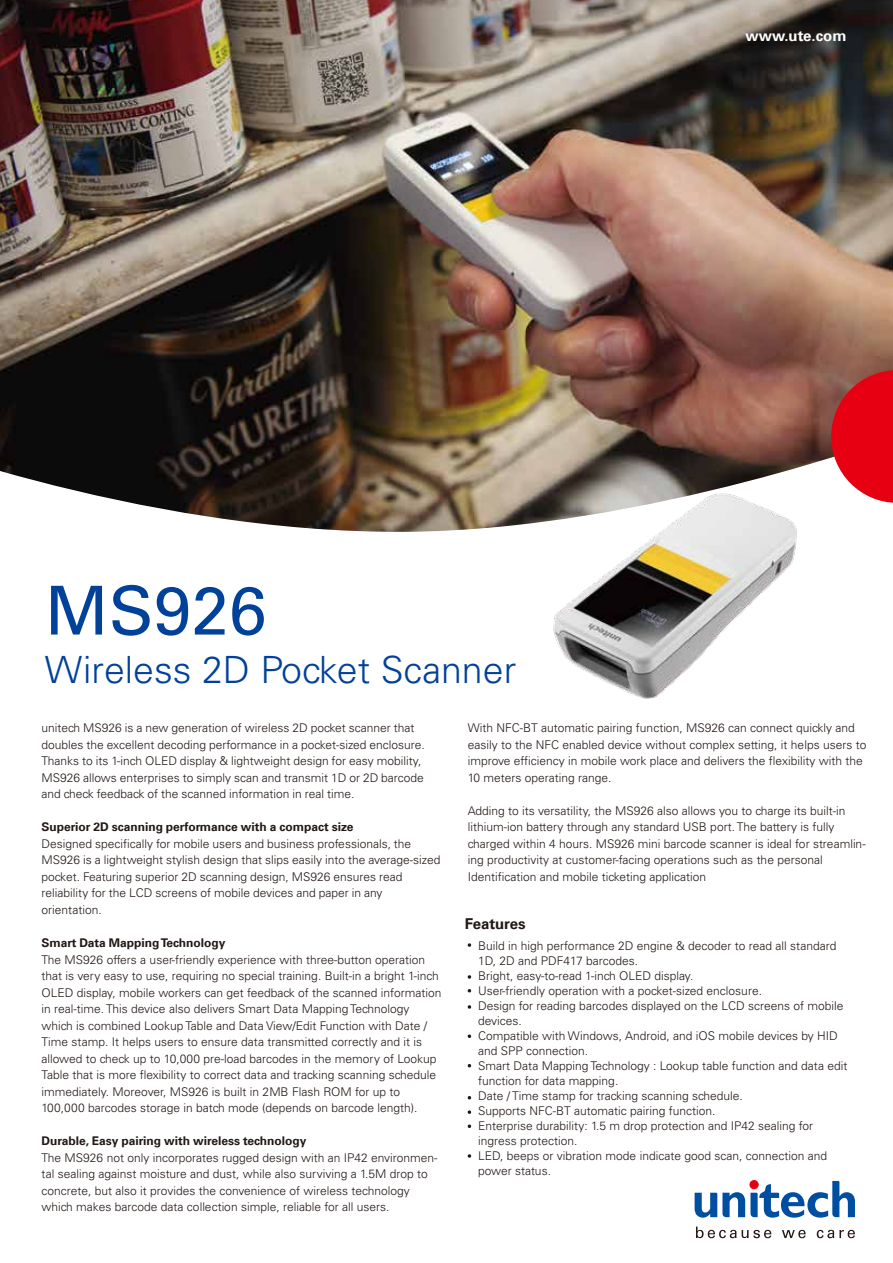
<style>
.page{position:relative;width:893px;height:1263px;background:#fff}
.page>*{position:absolute;margin:0;border:0;box-sizing:border-box;transform-origin:0 0}
.t1{font:67.5px "Univers";color:#004199}
.t2{font:300 37.5px "Univers";color:#004199}
.t3{font:700 15px "Univers LT";color:#fff}
.t4{font:700 15px "Univers LT";color:#221815}
.t5{font:300 12px/16.5px "Univers";color:#221815}
.t6{font:700 12px "Univers LT";color:#221815}
</style>
<div class="page">
<svg style="left:468px;top:943px;width:3px;height:4px"></svg>
<svg style="left:468px;top:1005px;width:3px;height:4px"></svg>
<svg style="left:468px;top:1110px;width:3px;height:4px"></svg>
<svg style="left:468px;top:1154px;width:3px;height:4px"></svg>
<svg style="left:468px;top:1124px;width:3px;height:4px"></svg>
<svg style="left:468px;top:1034px;width:3px;height:4px"></svg>
<svg style="left:468px;top:975px;width:3px;height:4px"></svg>
<img style="left:0;top:0;width:893px;height:532px">
<svg style="left:696px;top:1226px;width:40px;height:12px"></svg>
<svg style="left:742px;top:1230px;width:29px;height:8px"></svg>
<svg style="left:782px;top:1230px;width:24px;height:8px"></svg>
<svg style="left:817px;top:1230px;width:38px;height:8px"></svg>
<div style="left:750px;top:1180px;width:8px;height:9px;border:1px solid #e60012;border-radius:50%"></div>
<svg style="left:695px;top:1181px;width:160px;height:36px"></svg>
<svg style="left:831px;top:370px;width:62px;height:133px;background:#dc2935"></svg>
<img style="left:535px;top:476px;width:278px;height:223px">
<h1 class="t1" style="left:45px;top:571px;width:223px">MS926</h1>
<h2 class="t2" style="left:45px;top:647px;width:473px">Wireless 2D Pocket Scanner</h2>
<p class="t3" style="left:745px;top:26px;width:103px">www.ute.com</p>
<p class="t5" style="left:42px;top:720px;width:385px">unitech MS926 is a new generation of wireless 2D pocket scanner that doubles the excellent decoding performance in a pocket-sized enclosure.<br>Thanks to its 1-inch OLED display &amp; lightweight design for easy mobility, MS926 allows enterprises to simply scan and transmit 1D or 2D barcode and check feedback of the scanned information in real time.</p>
<p class="t6" style="left:42px;top:820px;width:314px">Superior 2D scanning performance with a compact size</p>
<p class="t5" style="left:42px;top:835px;width:400px">Designed specifically for mobile users and business professionals, the MS926 is a lightweight stylish design that slips easily into the average-sized pocket. Featuring superior 2D scanning design, MS926 ensures read reliability for the LCD screens of mobile devices and paper in any orientation.</p>
<p class="t6" style="left:42px;top:936px;width:185px">Smart Data Mapping Technology</p>
<p class="t5" style="left:42px;top:951px;width:401px">The MS926 offers a user-friendly experience with three-button operation that is very easy to use, requiring no special training. Built-in a bright 1-inch OLED display, mobile workers can get feedback of the scanned information in real-time. This device also delivers Smart Data Mapping Technology which is combined Lookup Table and Data View/Edit Function with Date / Time stamp. It helps users to ensure data transmitted correctly and it is allowed to check up to 10,000 pre-load barcodes in the memory of Lookup Table that is more flexibility to correct data and tracking scanning schedule immediately. Moreover, MS926 is built in 2MB Flash ROM for up to 100,000 barcodes storage in batch mode (depends on barcode length).</p>
<p class="t6" style="left:42px;top:1134px;width:266px">Durable, Easy pairing with wireless technology</p>
<p class="t5" style="left:42px;top:1149px;width:398px">The MS926 not only incorporates rugged design with an IP42 environmen&shy;tal sealing against moisture and dust, while also surviving a 1.5M drop to concrete, but also it provides the convenience of wireless technology which makes barcode data collection simple, reliable for all users.</p>
<p class="t5" style="left:468px;top:720px;width:400px">With NFC-BT automatic pairing function, MS926 can connect quickly and easily to the NFC enabled device without complex setting, it helps users to improve efficiency in mobile work place and delivers the flexibility with the 10 meters operating range.</p>
<p class="t5" style="left:468px;top:802px;width:399px">Adding to its versatility, the MS926 also allows you to charge its built-in lithium-ion battery through any standard USB port. The battery is fully charged within 4 hours. MS926 mini barcode scanner is ideal for streamlin&shy;ing productivity at customer-facing operations such as the personal Identification and mobile ticketing application</p>
<p class="t4" style="left:465px;top:915px;width:62px">Features</p>
<p class="t5" style="left:478px;top:938px;width:371px;line-height:15px">Build in high performance 2D engine &amp; decoder to read all standard 1D, 2D and PDF417 barcodes.<br>Bright, easy-to-read 1-inch OLED display.<br>User-friendly operation with a pocket-sized enclosure.<br>Design for reading barcodes displayed on the LCD screens of mobile devices.<br>Compatible with Windows, Android, and iOS mobile devices by HID and SPP connection.<br>Smart Data Mapping Technology : Lookup table function and data edit function for data mapping.<br>Date / Time stamp for tracking scanning schedule.<br>Supports NFC-BT automatic pairing function.<br>Enterprise durability: 1.5 m drop protection and IP42 sealing for ingress protection.<br>LED, beeps or vibration mode indicate good scan, connection and power status.</p>
</div>
